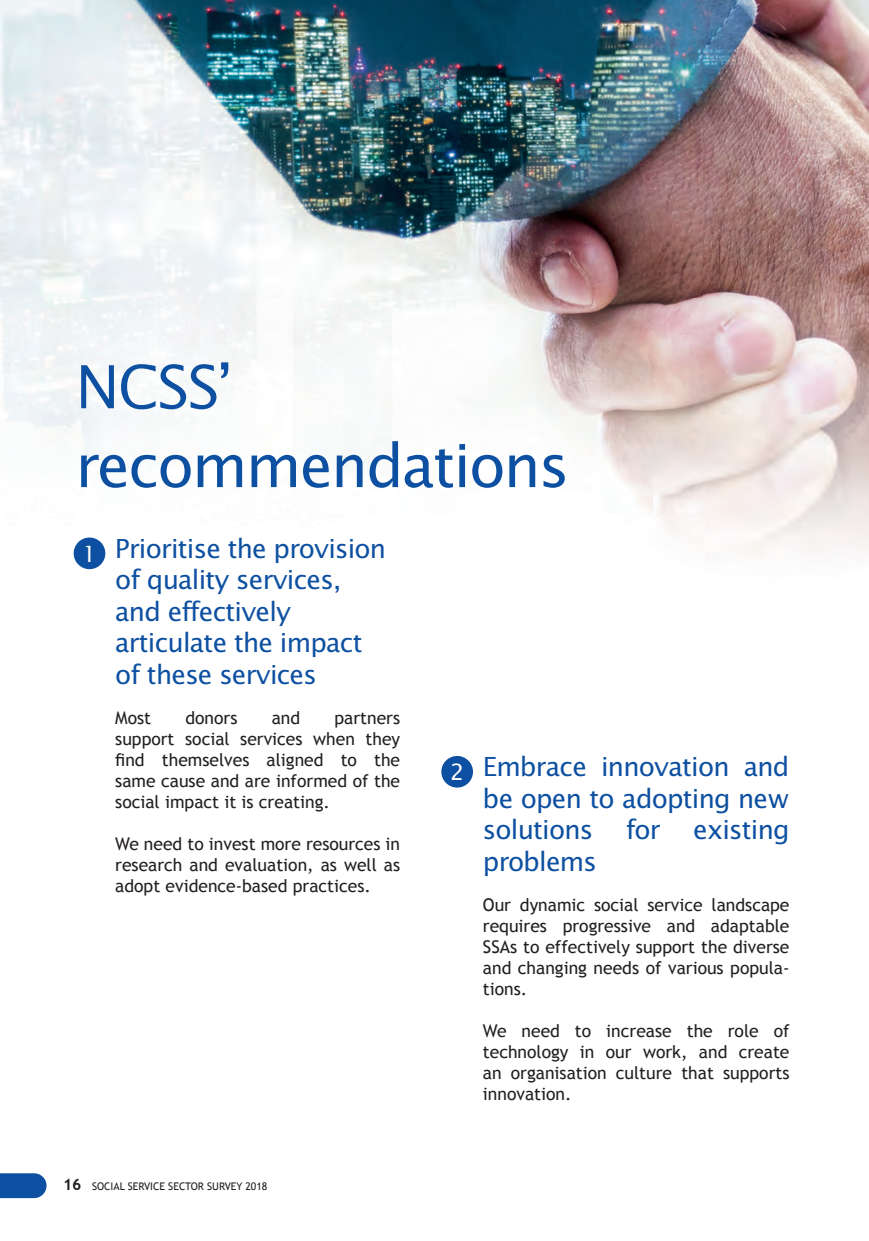
<style>
.page{position:relative;width:869px;height:1241px;background:#fff}
.page>*{position:absolute;margin:0;border:0;box-sizing:border-box;transform-origin:0 0}
.t1{font:59.5px/78.8px "Lucida Sans Std";letter-spacing:-.03em;color:#0d50a1}
.t2{font:26.25px/31.5px "Lucida Sans Std";letter-spacing:-.03em;color:#0d50a1}
.t3{font:22.4px "Lucida Sans Std";color:#fff}
.t4{font:17.5px/21px "Trebuchet MS";color:#231f20;text-align:justify}
.t5{font:10.5px "Trebuchet MS";color:#231f20}
.s1{font-weight:700;font-size:15.75px}
</style>
<div class="page">
<img style="left:0;top:0;width:868px;height:570px">
<div style="left:74px;top:537px;width:31px;height:32px;background:#0d50a1;border-radius:50%"></div>
<div style="left:441px;top:755px;width:32px;height:32px;background:#0d50a1;border-radius:50%"></div>
<svg style="left:0;top:1173px;width:47px;height:24px"></svg>
<h1 class="t1" style="left:75px;top:348px;width:495px">NCSS’ recommendations</h1>
<p class="t3" style="left:82px;top:541px;width:16px">1</p>
<h2 class="t2" style="left:115px;top:533px;width:272px">Prioritise the provision of quality services, and effectively articulate the impact of these services</h2>
<p class="t4" style="left:115px;top:707px;width:37px">Most</p>
<p class="t4" style="left:185px;top:707px;width:53px">donors</p>
<p class="t4" style="left:271px;top:707px;width:30px">and</p>
<p class="t4" style="left:115px;top:707px;width:286px;text-indent:219px">partners support social services when they find themselves aligned to the same cause and are informed of the social impact it is creating.</p>
<p class="t4" style="left:115px;top:833px;width:286px">We need to invest more resources in research and evaluation, as well as adopt evidence-based practices.</p>
<p class="t5" style="left:63px;top:1179px;width:206px"><span class="s1">16</span> SOCIAL SERVICE SECTOR SURVEY 2018</p>
<p class="t3" style="left:450px;top:759px;width:16px">2</p>
<h2 class="t2" style="left:482px;top:751px;width:308px;text-align:justify">Embrace innovation and be open to adopting new solutions for existing problems</h2>
<p class="t4" style="left:482px;top:894px;width:308px">Our dynamic social service landscape requires progressive and adaptable SSAs to effectively support the diverse and changing needs of various popula&shy;tions.</p>
<p class="t4" style="left:482px;top:1020px;width:308px">We need to increase the role of technology in our work, and create an organisation culture that supports innovation.</p>
</div>
